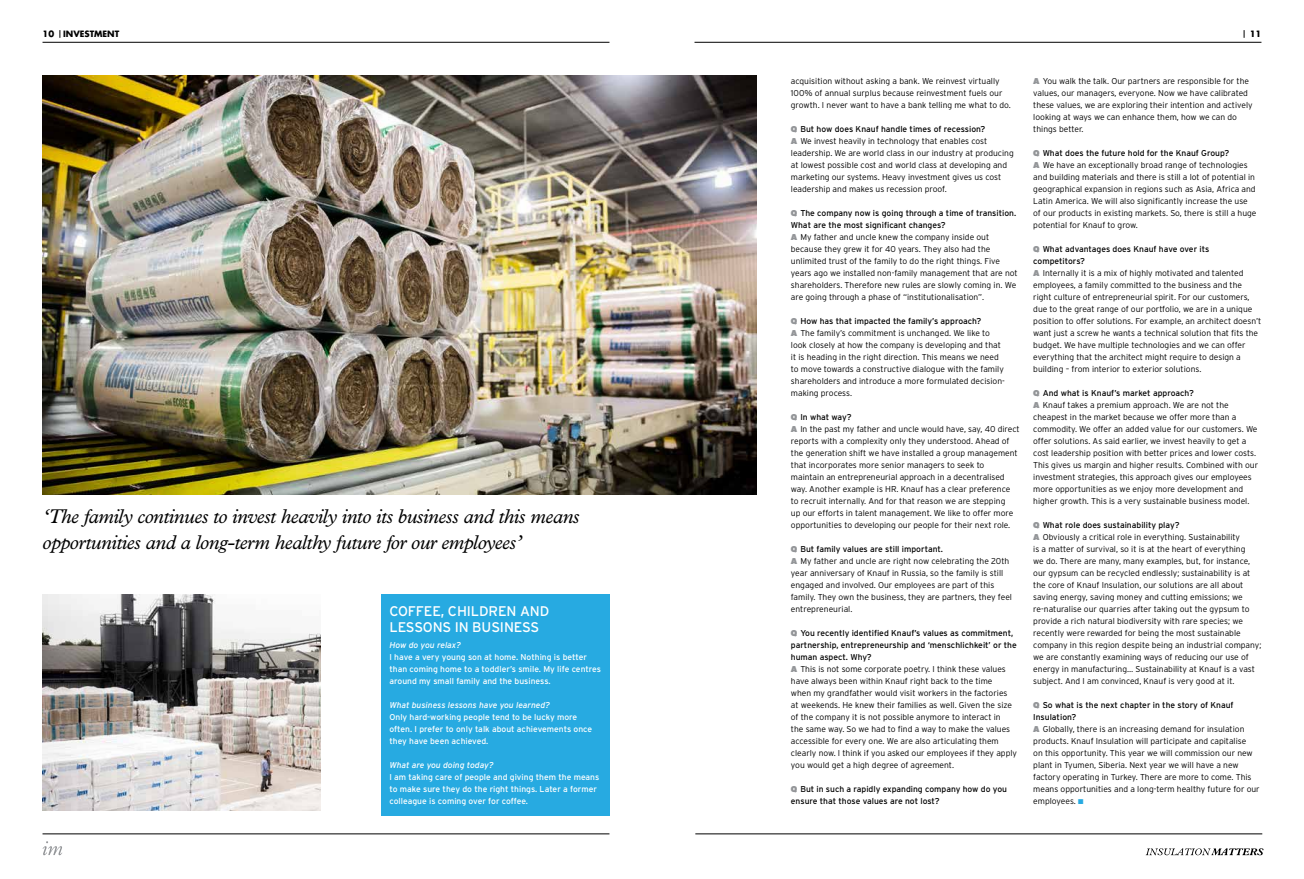
<style>
.page{position:relative;width:1304px;height:879px;background:#fff}
.page>*{position:absolute;margin:0;border:0;box-sizing:border-box;transform-origin:0 0}
.t1{font:italic 20px/26px "Plantin";letter-spacing:-.02em;color:#000}
.t2{font:14px "Interstate";letter-spacing:-.01em;color:#fff}
.t3{font:300 8.5px/12px "Interstate";color:#000}
.t4{font:8.5px/12px "Interstate";color:#fff}
.t5{font:8.5px/12px "Interstate";color:#000}
.t6{font:italic 8.5px "Interstate";color:#fff}
.t7{font:700 8.5px "Futura";color:#000}
.s1{font-weight:900;color:#939598}
.s2{font-weight:400}
.s3{color:#27aae1}
</style>
<div class="page">
<hr style="left:43px;top:42px;width:566px;height:1px;background:#000">
<hr style="left:694px;top:42px;width:567px;height:1px;background:#000">
<hr style="left:43px;top:833px;width:566px;height:1px;background:#000">
<hr style="left:695px;top:833px;width:567px;height:1px;background:#000">
<svg style="left:1146px;top:848px;width:118px;height:7px"></svg>
<svg style="left:43px;top:841px;width:19px;height:14px"></svg>
<img style="left:43px;top:594px;width:277px;height:216px">
<img style="left:42px;top:76px;width:715px;height:418px">
<div style="left:381px;top:594px;width:229px;height:221px;background:#27aae1"></div>
<p class="t7" style="left:43px;top:28px;width:78px">10 INVESTMENT</p>
<p class="t7" style="left:1250px;top:28px;width:13px">11</p>
<h1 class="t1" style="left:43px;top:503px;width:539px">‘The family continues to invest heavily into its business and this means opportunities and a long-term healthy future for our employees’</h1>
<h2 class="t2" style="left:389px;top:603px;width:109px">COFFEE, CH ILDREN</h2>
<h2 class="t2" style="left:520px;top:603px;width:31px">AND</h2>
<h2 class="t2" style="left:389px;top:619px;width:18px">LESSONS</h2>
<h2 class="t2" style="left:455px;top:619px;width:59px">IN BUSINESS</h2>
<p class="t6" style="left:389px;top:640px;width:73px">How do you relax?</p>
<p class="t4" style="left:389px;top:651px;width:213px">I have a very young son at home. Nothing is better than coming home to a toddler’s smile. My life centres around my small family and the business.</p>
<p class="t6" style="left:389px;top:700px;width:162px">What business lessons have you learned?</p>
<p class="t4" style="left:389px;top:711px;width:204px">Only hard-working people tend to be lucky more often. I prefer to only talk about achievements once they have been achieved.</p>
<p class="t6" style="left:389px;top:760px;width:106px">What are you doing today?</p>
<p class="t4" style="left:389px;top:771px;width:211px">I am taking care of people and giving them the means to make sure they do the right things. Later a former colleague is coming over for coffee.</p>
<p class="t3" style="left:791px;top:75px;width:221px">acquisition without asking a bank. We reinvest virtually<br>100% of annual surplus because reinvestment fuels our growth. I never want to have a bank telling me what to do.</p>
<p class="t3" style="left:791px;top:123px;width:224px"><span class="s1">Q</span> <span class="s2">But how does Knauf handle times of recession?<br></span><span class="s1">A</span> We invest heavily in technology that enables cost leadership. We are world class in our industry at producing at lowest possible cost and world class at developing and marketing our systems. Heavy investment gives us cost leadership and makes us recession proof.</p>
<p class="t3" style="left:791px;top:207px;width:228px"><span class="s1">Q</span> <span class="s2">The company now is going through a time of transition.<br>What are the most significant changes?<br></span><span class="s1">A</span> My father and uncle knew the company inside out because they grew it for 40 years. They also had the unlimited trust of the family to do the right things. Five years ago we installed non-family management that are not shareholders. Therefore new rules are slowly coming in. We are going through a phase of “institutionalisation”.</p>
<p class="t3" style="left:791px;top:315px;width:216px"><span class="s1">Q</span> <span class="s2">How has that impacted the family’s approach?<br></span><span class="s1">A</span> The family’s commitment is unchanged. We like to look closely at how the company is developing and that it is heading in the right direction. This means we need to move towards a constructive dialogue with the family shareholders and introduce a more formulated decision&shy;making process.</p>
<p class="t3" style="left:791px;top:411px;width:230px"><span class="s1">Q</span> <span class="s2">In what way?<br></span><span class="s1">A</span> In the past my father and uncle would have, say, 40 direct reports with a complexity only they understood. Ahead of the generation shift we have installed a group management that incorporates more senior managers to seek to maintain an entrepreneurial approach in a decentralised way. Another example is HR. Knauf has a clear preference to recruit internally. And for that reason we are stepping<br>up our efforts in talent management. We like to offer more opportunities to developing our people for their next role.</p>
<p class="t3" style="left:791px;top:543px;width:223px"><span class="s1">Q</span> <span class="s2">But family values are still important.<br></span><span class="s1">A</span> My father and uncle are right now celebrating the 20th year anniversary of Knauf in Russia, so the family is still engaged and involved. Our employees are part of this family. They own the business, they are partners, they feel entrepreneurial.</p>
<p class="t3" style="left:791px;top:627px;width:228px"><span class="s1">Q</span> <span class="s2">You recently identified Knauf’s values as commitment, partnership, entrepreneurship and ‘menschlichkeit’ or the human aspect. Why?<br></span><span class="s1">A</span> This is not some corporate poetry. I think these values have always been within Knauf right back to the time<br>when my grandfather would visit workers in the factories at weekends. He knew their families as well. Given the size of the company it is not possible anymore to interact in<br>the same way. So we had to find a way to make the values accessible for every one. We are also articulating them clearly now. I think if you asked our employees if they apply you would get a high degree of agreement.</p>
<p class="t5" style="left:791px;top:783px;width:218px"><span class="s1">Q</span> But in such a rapidly expanding company how do you ensure that those values are not lost?</p>
<p class="t3" style="left:1033px;top:75px;width:221px"><span class="s1">A</span> You walk the talk. Our partners are responsible for the values, our managers, everyone. Now we have calibrated these values, we are exploring their intention and actively looking at ways we can enhance them, how we can do things better.</p>
<p class="t3" style="left:1033px;top:147px;width:225px"><span class="s1">Q</span> <span class="s2">What does the future hold for the Knauf Group?<br></span><span class="s1">A</span> We have an exceptionally broad range of technologies and building materials and there is still a lot of potential in geographical expansion in regions such as Asia, Africa and Latin America. We will also significantly increase the use of our products in existing markets. So, there is still a huge potential for Knauf to grow.</p>
<p class="t3" style="left:1033px;top:243px;width:230px"><span class="s1">Q</span> <span class="s2">What advantages does Knauf have over its competitors?<br></span><span class="s1">A</span> Internally it is a mix of highly motivated and talented employees, a family committed to the business and the right culture of entrepreneurial spirit. For our customers, due to the great range of our portfolio, we are in a unique position to offer solutions. For example, an architect doesn’t want just a screw he wants a technical solution that fits the budget. We have multiple technologies and we can offer everything that the architect might require to design a building – from interior to exterior solutions.</p>
<p class="t3" style="left:1033px;top:387px;width:226px"><span class="s1">Q</span> <span class="s2">And what is Knauf’s market approach?<br></span><span class="s1">A</span> Knauf takes a premium approach. We are not the cheapest in the market because we offer more than a commodity. We offer an added value for our customers. We offer solutions. As said earlier, we invest heavily to get a cost leadership position with better prices and lower costs.<br>This gives us margin and higher results. Combined with our investment strategies, this approach gives our employees more opportunities as we enjoy more development and higher growth. This is a very sustainable business model.</p>
<p class="t3" style="left:1033px;top:519px;width:230px"><span class="s1">Q</span> <span class="s2">What role does sustainability play?<br></span><span class="s1">A</span> Obviously a critical role in everything. Sustainability<br>is a matter of survival, so it is at the heart of everything<br>we do. There are many, many examples, but, for instance, our gypsum can be recycled endlessly; sustainability is at the core of Knauf Insulation, our solutions are all about saving energy, saving money and cutting emissions; we re-naturalise our quarries after taking out the gypsum to provide a rich natural biodiversity with rare species; we recently were rewarded for being the most sustainable company in this region despite being an industrial company; we are constantly examining ways of reducing our use of energy in manufacturing… Sustainability at Knauf is a vast subject. And I am convinced, Knauf is very good at it.</p>
<p class="t3" style="left:1033px;top:699px;width:228px"><span class="s1">Q</span> <span class="s2">So what is the next chapter in the story of Knauf Insulation?<br></span><span class="s1">A</span> Globally, there is an increasing demand for insulation products. Knauf Insulation will participate and capitalise<br>on this opportunity. This year we will commission our new plant in Tyumen, Siberia. Next year we will have a new factory operating in Turkey. There are more to come. This means opportunities and a long-term healthy future for our employees. <span class="s3">■</span></p>
</div>
